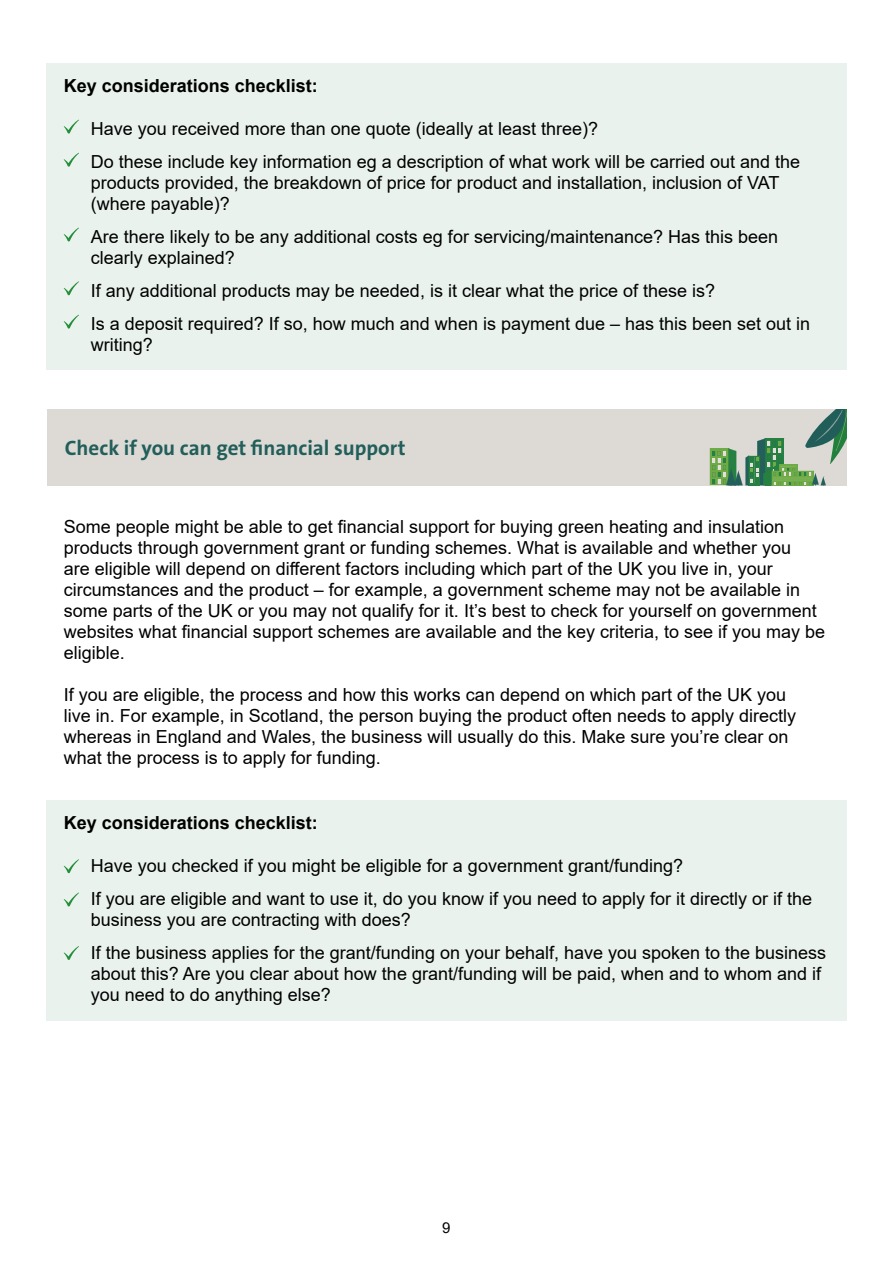
<style>
.page{position:relative;width:893px;height:1263px;background:#fff}
.page>*{position:absolute;margin:0;border:0;box-sizing:border-box;transform-origin:0 0}
.t1{font:700 21px "The Sans B W7";color:#225e5a}
.t2{font:18px/21px "Arial MT2";color:#000}
.t3{font:18px "Arial";color:#000}
.t4{font:700 18px "Arial";color:#000}
.t5{font:15px "Arial MT2";color:#000}
</style>
<div class="page">
<div style="left:46px;top:64px;width:801px;height:306px;background:#e9f2ec"></div>
<div style="left:46px;top:800px;width:801px;height:220px;background:#e9f2ec"></div>
<svg style="left:64px;top:120px;width:15px;height:14px"></svg>
<svg style="left:64px;top:153px;width:15px;height:14px"></svg>
<svg style="left:64px;top:228px;width:15px;height:14px"></svg>
<svg style="left:64px;top:281px;width:15px;height:15px"></svg>
<svg style="left:64px;top:315px;width:15px;height:14px"></svg>
<svg style="left:64px;top:859px;width:15px;height:14px"></svg>
<svg style="left:64px;top:892px;width:15px;height:15px"></svg>
<svg style="left:64px;top:946px;width:15px;height:14px"></svg>
<div style="left:47px;top:410px;width:800px;height:76px;background:#dddad5"></div>
<svg style="left:710px;top:410px;width:137px;height:75px"></svg>
<p class="t4" style="left:64px;top:73px;width:256px">Key considerations checklist:</p>
<p class="t2" style="left:91px;top:112px;width:711px;line-height:33px">Have you received more than one quote (ideally at least three)?<br>Do these include key information eg a description of what work will be carried out and the</p>
<p class="t2" style="left:91px;top:172px;width:690px">products provided, the breakdown of price for product and installation, inclusion of VAT</p>
<p class="t3" style="left:91px;top:192px;width:141px">(where payable)?</p>
<p class="t2" style="left:91px;top:226px;width:689px">Are there likely to be any additional costs eg for servicing/maintenance? Has this been clearly explained?</p>
<p class="t2" style="left:91px;top:274px;width:721px;line-height:33px">If any additional products may be needed, is it clear what the price of these is?<br>Is a deposit required? If so, how much and when is payment due – has this been set out in</p>
<p class="t3" style="left:91px;top:333px;width:64px">writing?</p>
<p class="t1" style="left:65px;top:435px;width:342px">Check if you can get financial support</p>
<p class="t2" style="left:64px;top:516px;width:763px">Some people might be able to get financial support for buying green heating and insulation products through government grant or funding schemes. What is available and whether you<br>are eligible will depend on different factors including which part of the UK you live in, your circumstances and the product – for example, a government scheme may not be available in some parts of the UK or you may not qualify for it. It’s best to check for yourself on government websites what financial support schemes are available and the key criteria, to see if you may be eligible.</p>
<p class="t2" style="left:64px;top:684px;width:734px">If you are eligible, the process and how this works can depend on which part of the UK you live in. For example, in Scotland, the person buying the product often needs to apply directly whereas in England and Wales, the business will usually do this. Make sure you’re clear on what the process is to apply for funding.</p>
<p class="t4" style="left:64px;top:810px;width:256px">Key considerations checklist:</p>
<p class="t2" style="left:91px;top:849px;width:723px;line-height:33px">Have you checked if you might be eligible for a government grant/funding?<br>If you are eligible and want to use it, do you know if you need to apply for it directly or if the</p>
<p class="t3" style="left:91px;top:908px;width:322px">business you are contracting with does?</p>
<p class="t2" style="left:91px;top:942px;width:737px">If the business applies for the grant/funding on your behalf, have you spoken to the business about this? Are you clear about how the grant/funding will be paid, when and to whom and if</p>
<p class="t3" style="left:91px;top:983px;width:242px">you need to do anything else?</p>
<p class="t5" style="left:442px;top:1218px;width:10px">9</p>
</div>
